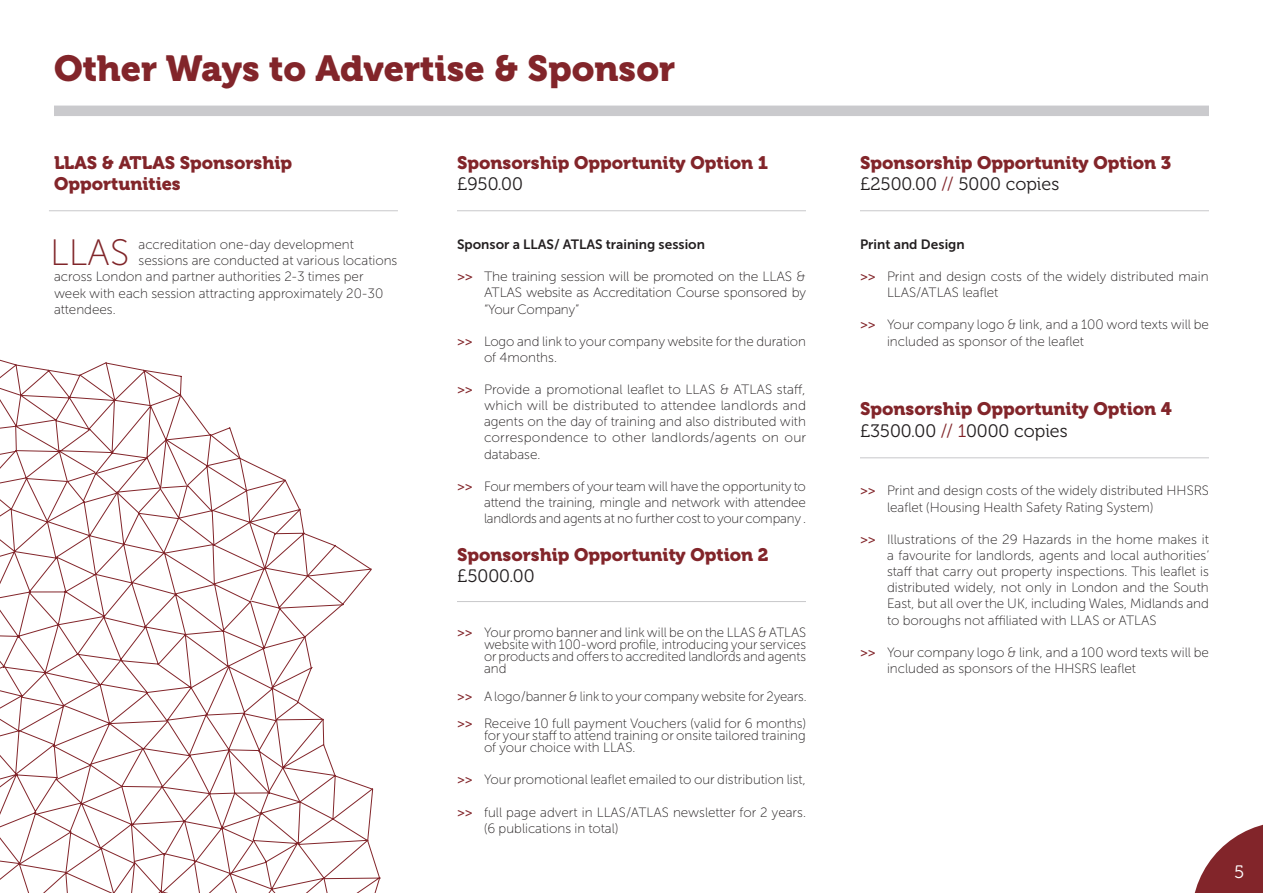
<style>
.page{position:relative;width:1263px;height:893px;background:#fff}
.page>*{position:absolute;margin:0;border:0;box-sizing:border-box;transform-origin:0 0}
.t1{font:36.6px "Museo Sans Cyrl 100";color:#802529}
.t2{font:36px "Museo 900";color:#82252a}
.t3{font:18px/21.6px "Museo 900";color:#82252a}
.t4{font:18px "Museo 300";color:#fff}
.t5{font:13.5px/16.2px "Museo Sans Cyrl 100";color:#231f20;text-align:justify}
.t6{font:13.5px "Museo Sans Cyrl 700";color:#231f20}
.s1{font-family:"Museo 300";color:#231f20}
.s2{font-family:"Museo Sans Cyrl 500";color:#82252a}
.s3{font-family:"Museo 300"}
</style>
<div class="page">
<svg style="left:1194px;top:824px;width:69px;height:69px"></svg>
<div style="left:54px;top:106px;width:1155px;height:10px;background:#cacacd"></div>
<hr style="left:457px;top:210px;width:349px;height:1px;background:#cacacd">
<hr style="left:860px;top:210px;width:349px;height:1px;background:#cacacd">
<hr style="left:457px;top:601px;width:349px;height:1px;background:#cacacd">
<hr style="left:860px;top:457px;width:349px;height:1px;background:#cacacd">
<svg style="left:0;top:359px;width:145px;height:306px"></svg>
<svg style="left:0;top:665px;width:83px;height:228px"></svg>
<svg style="left:83px;top:370px;width:289px;height:332px"></svg>
<svg style="left:31px;top:702px;width:350px;height:191px"></svg>
<hr style="left:49px;top:210px;width:349px;height:1px;background:#cacacd">
<p class="t2" style="left:54px;top:48px;width:623px">Other Ways to Advertise &amp; Sponsor</p>
<p class="t3" style="left:54px;top:152px;width:240px">LLAS &amp; ATLAS Sponsorship<br>Opportunities</p>
<p class="t1" style="left:50px;top:233px;width:81px">LLAS</p>
<p class="t5" style="left:139px;top:236px;width:217px">accreditation one-day development</p>
<p class="t5" style="left:139px;top:253px;width:260px">sessions are conducted at various locations</p>
<p class="t5" style="left:54px;top:269px;width:311px">across London and partner authorities 2-3 times per</p>
<p class="t5" style="left:54px;top:285px;width:331px">week with each session attracting approximately 20-30</p>
<p class="t5" style="left:54px;top:301px;width:63px">attendees.</p>
<p class="t3" style="left:457px;top:152px;width:313px">Sponsorship Opportunity Option 1 <span class="s1">£950.00</span></p>
<p class="t6" style="left:457px;top:237px;width:250px">Sponsor a LLAS/ ATLAS training session</p>
<p class="t5" style="left:484px;top:269px;width:324px;text-indent:-27px"><span class="s2">&gt;&gt;</span> The training session will be promoted on the LLAS &amp; ATLAS website as Accreditation Course sponsored by “Your Company”</p>
<p class="t5" style="left:484px;top:333px;width:324px;text-indent:-27px"><span class="s2">&gt;&gt;</span> Logo and link to your company website for the duration of 4months.</p>
<p class="t5" style="left:484px;top:381px;width:324px;text-indent:-27px"><span class="s2">&gt;&gt;</span> Provide a promotional leaflet to LLAS &amp; ATLAS staff, which will be distributed to attendee landlords and agents on the day of training and also distributed with correspondence to other landlords/agents on our database.</p>
<p class="t5" style="left:484px;top:478px;width:324px;text-indent:-27px"><span class="s2">&gt;&gt;</span> Four members of your team will have the opportunity to attend the training, mingle and network with attendee landlords and agents at no further cost to your company .</p>
<p class="t3" style="left:457px;top:544px;width:313px">Sponsorship Opportunity Option 2 <span class="s1">£5000.00</span></p>
<p class="t5" style="left:484px;top:626px;width:324px;line-height:12px;text-indent:-27px"><span class="s2">&gt;&gt;</span> Your promo banner and link will be on the LLAS &amp; ATLAS website with 100-word profile, introducing your services or products and offers to accredited landlords and agents and</p>
<p class="t5" style="left:457px;top:688px;width:351px"><span class="s2">&gt;&gt;</span> A logo/banner &amp; link to your company website for 2years.</p>
<p class="t5" style="left:484px;top:718px;width:323px;line-height:12px;text-indent:-27px"><span class="s2">&gt;&gt;</span> Receive 10 full payment Vouchers (valid for 6 months) for your staff to attend training or onsite tailored training of your choice with LLAS.</p>
<p class="t5" style="left:457px;top:772px;width:350px"><span class="s2">&gt;&gt;</span> Your promotional leaflet emailed to our distribution list,</p>
<p class="t5" style="left:484px;top:804px;width:323px;text-indent:-27px"><span class="s2">&gt;&gt;</span> full page advert in LLAS/ATLAS newsletter for 2 years. (6 publications in total)</p>
<p class="t3" style="left:860px;top:152px;width:313px">Sponsorship Opportunity Option 3 <span class="s1">£2500.00</span> <span class="s3">//</span> <span class="s1">5000 copies</span></p>
<p class="t6" style="left:860px;top:237px;width:106px">Print and Design</p>
<p class="t5" style="left:887px;top:269px;width:323px;text-indent:-27px"><span class="s2">&gt;&gt;</span> Print and design costs of the widely distributed main<br>LLAS/ATLAS leaflet</p>
<p class="t5" style="left:887px;top:317px;width:323px;text-indent:-27px"><span class="s2">&gt;&gt;</span> Your company logo &amp; link, and a 100 word texts will be included as sponsor of the leaflet</p>
<p class="t3" style="left:860px;top:398px;width:313px">Sponsorship Opportunity Option 4 <span class="s1">£3500.00</span> <span class="s3">// 1</span><span class="s1">0000 copies</span></p>
<p class="t5" style="left:887px;top:483px;width:323px;text-indent:-27px"><span class="s2">&gt;&gt;</span> Print and design costs of the widely distributed HHSRS leaflet (Housing Health Safety Rating System)</p>
<p class="t5" style="left:887px;top:531px;width:324px;text-indent:-27px"><span class="s2">&gt;&gt;</span> Illustrations of the 29 Hazards in the home makes it a favourite for landlords, agents and local authorities’ staff that carry out property inspections. This leaflet is distributed widely, not only in London and the South East, but all over the UK, including Wales, Midlands and to boroughs not affiliated with LLAS or ATLAS</p>
<p class="t5" style="left:887px;top:644px;width:323px;text-indent:-27px"><span class="s2">&gt;&gt;</span> Your company logo &amp; link, and a 100 word texts will be included as sponsors of the HHSRS leaflet</p>
<h3 class="t4" style="left:1234px;top:862px;width:12px">5</h3>
</div>
